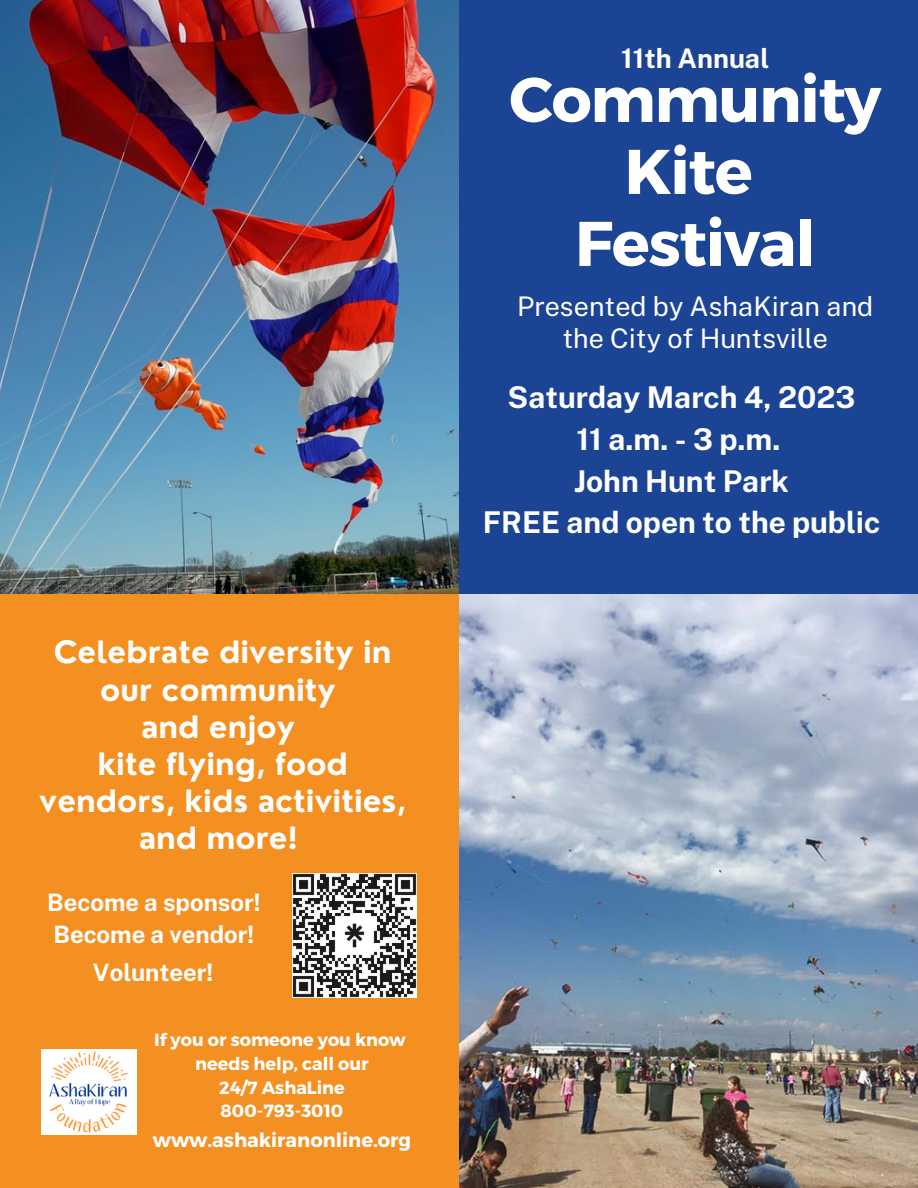
<style>
.page{position:relative;width:918px;height:1188px;background:#fff}
.page>*{position:absolute;margin:0;border:0;box-sizing:border-box;transform-origin:0 0}
.t1{font:700 63px/72px "Montserrat";letter-spacing:-.02em;color:#fff;text-align:center}
.t2{font:700 30px/37.2px "Nourd";color:#fff;text-align:center}
.t3{font:700 30px/41.7px "Public Sans";color:#fff;text-align:center}
.t4{font:27px/32.7px "Public Sans";color:#fff;text-align:center}
.t5{font:700 27px "Public Sans";color:#fff}
.t6{font:700 24px "Public Sans";color:#fff}
.t7{font:700 19.5px "Montserrat";color:#fff}
.t8{font:700 17.7px/23.7px "Montserrat";color:#fff;text-align:center}
</style>
<div class="page">
<img style="left:459px;top:594px;width:459px;height:594px">
<img style="left:0;top:0;width:459px;height:594px">
<div style="left:459px;top:0;width:459px;height:594px;background:#1c4494"></div>
<div style="left:0;top:594px;width:459px;height:594px;background:#f49021"></div>
<img style="left:293px;top:874px;width:124px;height:123px">
<img style="left:41px;top:1049px;width:96px;height:86px">
<p class="t2" style="left:39px;top:634px;width:368px">Celebrate diversity in our community<br>and enjoy<br>kite flying, food vendors, kids activities, and more!</p>
<p class="t6" style="left:47px;top:888px;width:215px">Become a sponsor!</p>
<p class="t6" style="left:54px;top:920px;width:202px">Become a vendor!</p>
<p class="t6" style="left:93px;top:958px;width:122px">Volunteer!</p>
<p class="t8" style="left:154px;top:1027px;width:253px">If you or someone you know needs help, call our<br>24/7 AshaLine<br>800-793-3010</p>
<p class="t7" style="left:153px;top:1128px;width:260px">www.ashakiranonline.org</p>
<p class="t5" style="left:621px;top:42px;width:150px">11th Annual</p>
<h1 class="t1" style="left:509px;top:60px;width:374px">Community<br>Kite<br>Festival</h1>
<p class="t4" style="left:517px;top:289px;width:358px">Presented by AshaKiran and the City of Huntsville</p>
<p class="t3" style="left:483px;top:377px;width:399px">Saturday March 4, 2023<br>11 a.m. - 3 p.m.<br>John Hunt Park<br>FREE and open to the public</p>
</div>
